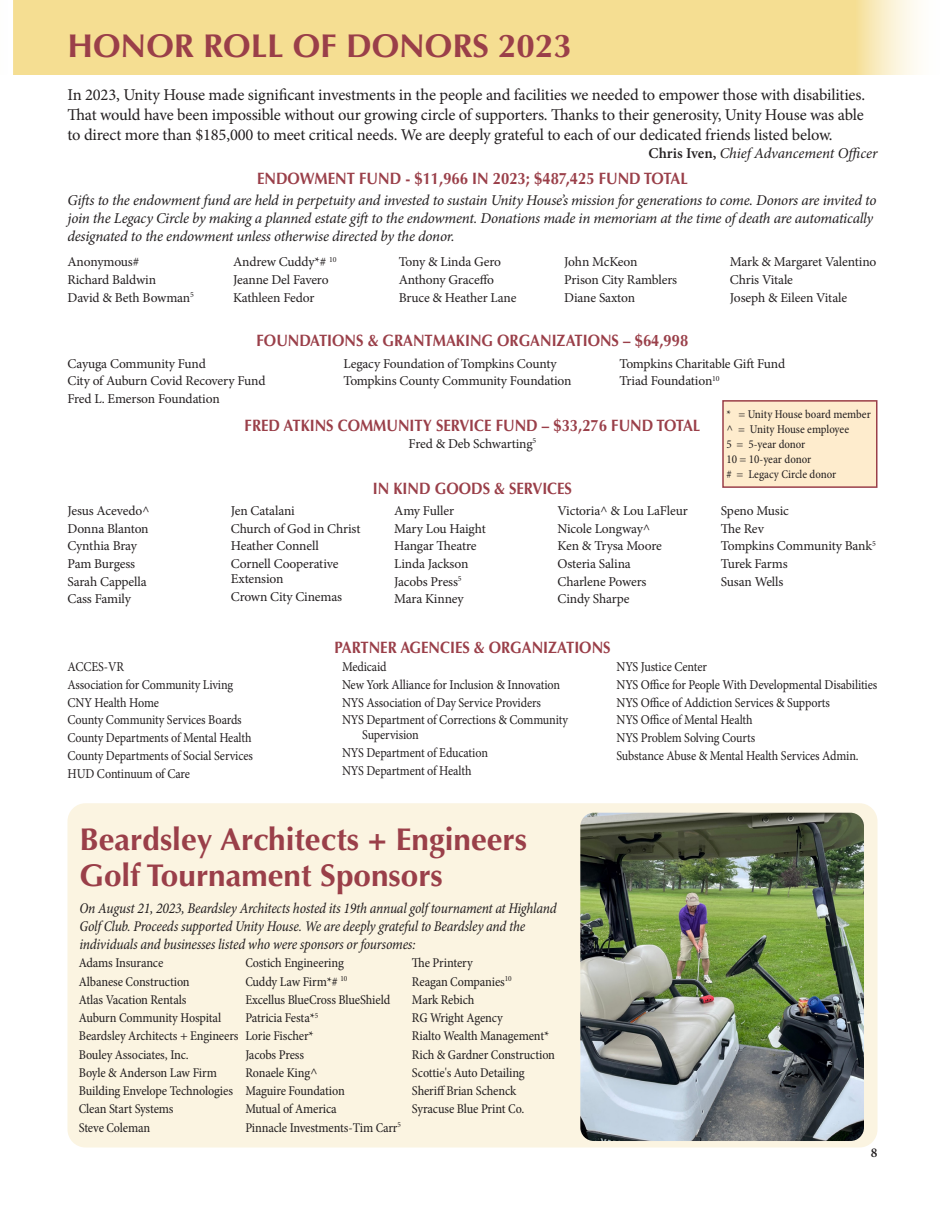
<style>
.page{position:relative;width:945px;height:1215px;background:#fff}
.page>*{position:absolute;margin:0;border:0;box-sizing:border-box;transform-origin:0 0}
.t1{font:700 33px "Optima";color:#9a3f49}
.t2{font:700 31.5px/36px "Optima";color:#9a3f49}
.t3{font:16.5px/20.2px "Minion Pro";letter-spacing:-.01em;color:#231f20;text-align:justify}
.t4{font:700 16.5px "Optima";color:#9a3f49;scale:.9 1}
.t5{font:italic 15px/18px "Minion Pro";letter-spacing:-.02em;color:#231f20}
.t6{font:italic condensed 15px/18px "Minion Pro";letter-spacing:-.015em;color:#231f20}
.t7{font:13.5px/17.7px "Minion Pro";letter-spacing:-.01em;color:#231f20}
.t8{font:condensed 13.5px/18.3px "Minion Pro";letter-spacing:-.01em;color:#231f20}
.t9{font:13.5px/17.7px "Minion Pro";letter-spacing:-.01em;color:#231f20;scale:.9 1}
.t10{font:600 13.5px "Minion Pro";color:#231f20}
.t11{font:condensed 12px/15px "Minion Pro";letter-spacing:-.005em;color:#231f20}
.s1{font-weight:600;font-style:normal}
</style>
<div class="page">
<div style="left:14px;top:0;width:931px;height:74px;background:#f5de92"></div>
<div style="left:68px;top:803px;width:810px;height:345px;background:#fbf4e1;border-radius:18px"></div>
<img style="left:580px;top:813px;width:284px;height:328px">
<div style="left:723px;top:401px;width:154px;height:86px;background:#feeccd"></div>
<div style="left:722px;top:400px;width:156px;height:88px;border:2px solid #9a3f49"></div>
<h1 class="t1" style="left:68px;top:27px;width:506px">HONOR ROLL OF DONORS 2023</h1>
<p class="t3" style="left:68px;top:84px;width:799px">In 2023, Unity House made significant investments in the people and facilities we needed to empower those with disabilities.<br>That would have been impossible without our growing circle of supporters. Thanks to their generosity, Unity House was able to direct more than $185,000 to meet critical needs. We are deeply grateful to each of our dedicated friends listed below.</p>
<p class="t5" style="left:649px;top:144px;width:230px"><span class="s1">Chris Iven,</span> Chief Advancement Officer</p>
<p class="t4" style="left:257px;top:169px;width:480px">ENDOWMENT FUND - $11,966 IN 2023; $487,425 FUND TOTAL</p>
<p class="t5" style="left:68px;top:191px;width:811px">Gifts to the endowment fund are held in perpetuity and invested to sustain Unity House’s mission for generations to come. Donors are invited to join the Legacy Circle by making a planned estate gift to the endowment. Donations made in memoriam at the time of death are automatically designated to the endowment unless otherwise directed by the donor.</p>
<p class="t7" style="left:68px;top:253px;width:128px">Anonymous#<br>Richard Baldwin<br>David &amp; Beth Bowman<sup>5</sup></p>
<p class="t7" style="left:233px;top:253px;width:105px">Andrew Cuddy*# <sup>10<br></sup>Jeanne Del Favero<br>Kathleen Fedor</p>
<p class="t7" style="left:399px;top:253px;width:119px">Tony &amp; Linda Gero<br>Anthony Graceffo<br>Bruce &amp; Heather Lane</p>
<p class="t7" style="left:564px;top:253px;width:114px">John McKeon<br>Prison City Ramblers<br>Diane Saxton</p>
<p class="t7" style="left:730px;top:253px;width:148px">Mark &amp; Margaret Valentino<br>Chris Vitale<br>Joseph &amp; Eileen Vitale</p>
<p class="t4" style="left:257px;top:331px;width:481px">FOUNDATIONS &amp; GRANTMAKING ORGANIZATIONS – $64,998</p>
<p class="t7" style="left:68px;top:354px;width:200px">Cayuga Community Fund<br>City of Auburn Covid Recovery Fund<br>Fred L. Emerson Foundation</p>
<p class="t7" style="left:343px;top:354px;width:230px">Legacy Foundation of Tompkins County<br>Tompkins County Community Foundation</p>
<p class="t7" style="left:619px;top:354px;width:167px">Tompkins Charitable Gift Fund<br>Triad Foundation<sup>10</sup></p>
<p class="t4" style="left:245px;top:415px;width:508px">FRED ATKINS COMMUNITY SERVICE FUND – $33,276 FUND TOTAL</p>
<p class="t7" style="left:409px;top:435px;width:129px">Fred &amp; Deb Schwarting<sup>5</sup></p>
<p class="t11" style="left:726px;top:407px;width:146px">* = Unity House board member ^ = Unity House employee<br>5 = 5-year donor<br>10 = 10-year donor<br># = Legacy Circle donor</p>
<p class="t4" style="left:373px;top:479px;width:223px">IN KIND GOODS &amp; SERVICES</p>
<p class="t7" style="left:68px;top:502px;width:84px">Jesus Acevedo^<br>Donna Blanton<br>Cynthia Bray<br>Pam Burgess<br>Sarah Cappella<br>Cass Family</p>
<p class="t7" style="left:231px;top:502px;width:131px">Jen Catalani<br>Church of God in Christ<br>Heather Connell<br>Cornell Cooperative</p>
<p class="t7" style="left:231px;top:570px;width:113px">Extension<br>Crown City Cinemas</p>
<p class="t7" style="left:394px;top:502px;width:93px">Amy Fuller<br>Mary Lou Haight<br>Hangar Theatre<br>Linda Jackson<br>Jacobs Press<sup>5<br></sup>Mara Kinney</p>
<p class="t7" style="left:558px;top:502px;width:132px">Victoria^ &amp; Lou LaFleur<br>Nicole Longway^<br>Ken &amp; Trysa Moore<br>Osteria Salina<br>Charlene Powers<br>Cindy Sharpe</p>
<p class="t7" style="left:721px;top:502px;width:157px">Speno Music<br>The Rev<br>Tompkins Community Bank<sup>5<br></sup>Turek Farms<br>Susan Wells</p>
<p class="t4" style="left:334px;top:638px;width:309px">PARTNER AGENCIES &amp; ORGANIZATIONS</p>
<p class="t9" style="left:68px;top:658px;width:208px">ACCES-VR<br>Association for Community Living<br>CNY Health Home<br>County Community Services Boards<br>County Departments of Mental Health<br>County Departments of Social Services<br>HUD Continuum of Care</p>
<p class="t9" style="left:342px;top:658px;width:253px">Medicaid<br>New York Alliance for Inclusion &amp; Innovation NYS Association of Day Service Providers<br>NYS Department of Corrections &amp; Community</p>
<p class="t9" style="left:342px;top:726px;width:164px;text-indent:20px">Supervision<br>NYS Department of Education<br>NYS Department of Health</p>
<h2 class="t2" style="left:80px;top:821px;width:449px">Beardsley Architects + Engineers<br>Golf Tournament Sponsors</h2>
<p class="t6" style="left:80px;top:899px;width:479px">On August 21, 2023, Beardsley Architects hosted its 19th annual golf tournament at Highland<br>Golf Club. Proceeds supported Unity House. We are deeply grateful to Beardsley and the individuals and businesses listed who were sponsors or foursomes:</p>
<p class="t8" style="left:79px;top:954px;width:161px">Adams Insurance<br>Albanese Construction<br>Atlas Vacation Rentals<br>Auburn Community Hospital<br>Beardsley Architects + Engineers<br>Bouley Associates, Inc.<br>Boyle &amp; Anderson Law Firm<br>Building Envelope Technologies<br>Clean Start Systems<br>Steve Coleman</p>
<p class="t8" style="left:245px;top:954px;width:157px">Costich Engineering<br>Cuddy Law Firm*# <sup>10<br></sup>Excellus BlueCross BlueShield<br>Patricia Festa*<sup>5<br></sup>Lorie Fischer*<br>Jacobs Press<br>Ronaele King^<br>Maguire Foundation<br>Mutual of America<br>Pinnacle Investments-Tim Carr<sup>5</sup></p>
<p class="t8" style="left:412px;top:954px;width:145px">The Printery<br>Reagan Companies<sup>10<br></sup>Mark Rebich<br>RG Wright Agency<br>Rialto Wealth Management*<br>Rich &amp; Gardner Construction<br>Scottie's Auto Detailing<br>Sheriff Brian Schenck<br>Syracuse Blue Print Co.</p>
<p class="t9" style="left:617px;top:658px;width:291px">NYS Justice Center<br>NYS Office for People With Developmental Disabilities NYS Office of Addiction Services &amp; Supports<br>NYS Office of Mental Health<br>NYS Problem Solving Courts<br>Substance Abuse &amp; Mental Health Services Admin.</p>
<p class="t10" style="left:871px;top:1144px;width:8px">8</p>
</div>
